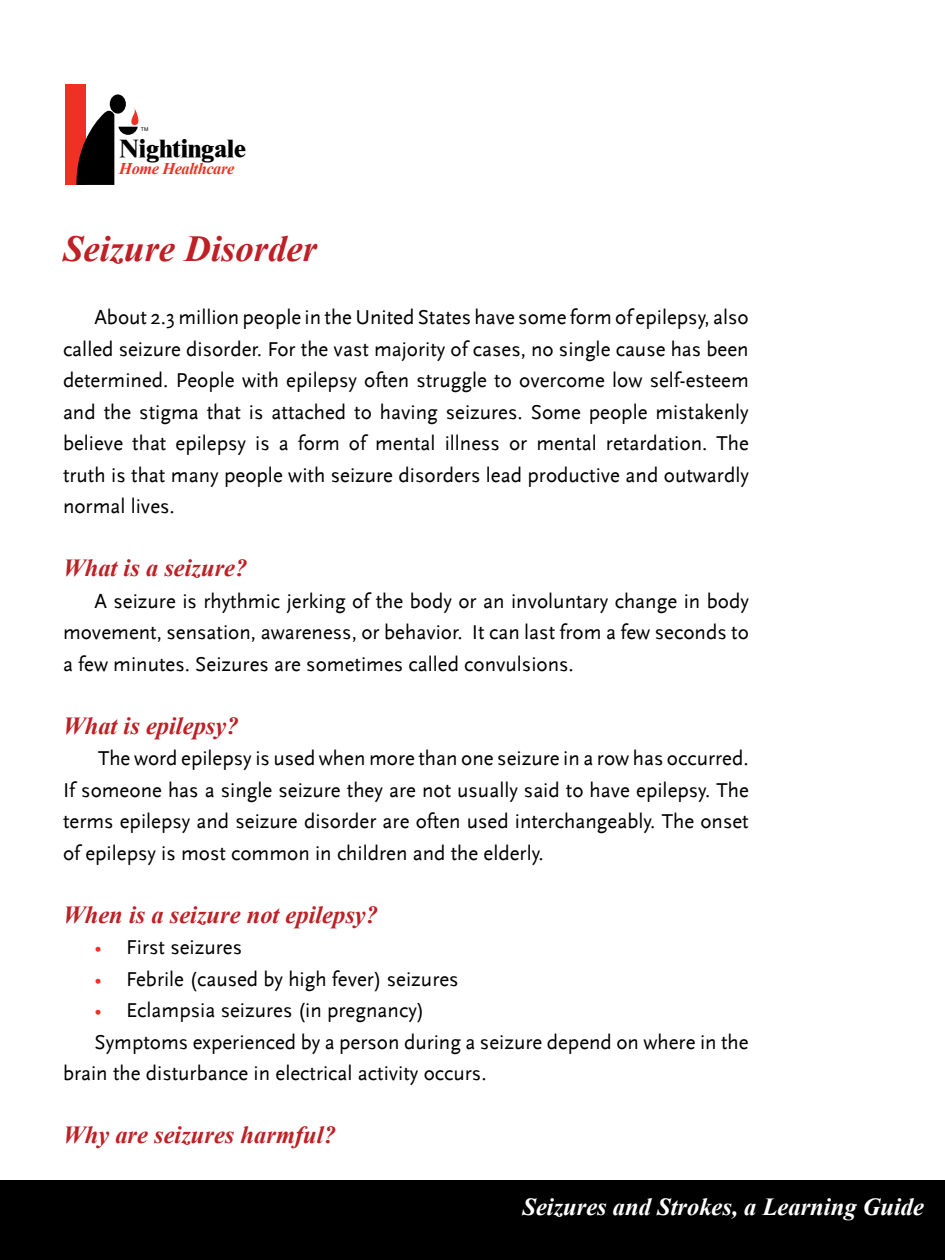
<style>
.page{position:relative;width:945px;height:1260px;background:#fff}
.page>*{position:absolute;margin:0;border:0;box-sizing:border-box;transform-origin:0 0}
.t1{font:italic 700 36.75px "Times New Roman";color:#be2025}
.t2{font:800 25.2px "Times New Roman";letter-spacing:-.01em;color:#000}
.t3{font:italic 700 24.5px "Times New Roman";color:#be2025}
.t4{font:italic 700 24.5px "Times New Roman";color:#fff}
.t5{font:21px/31.5px "Scala Sans";color:#000;text-align:justify}
.t6{font:italic 700 16.45px "Times New Roman";letter-spacing:-.025em;color:#ee3124}
.t7{font:5.25px "Arial";color:#000}
.s1{color:#ee3025}
</style>
<div class="page">
<div style="left:0;top:1181px;width:945px;height:79px;background:#000"></div>
<div style="left:66px;top:85px;width:20px;height:100px;background:#ee3124"></div>
<div style="left:110px;top:94px;width:16px;height:20px;background:#000;border-radius:50%"></div>
<svg style="left:76px;top:106px;width:63px;height:79px"></svg>
<p class="t7" style="left:141px;top:126px;width:9px">TM</p>
<p class="t6" style="left:119px;top:157px;width:117px">Home Healthcare</p>
<p class="t2" style="left:119px;top:133px;width:128px">Nightingale</p>
<h1 class="t1" style="left:63px;top:223px;width:256px">Seizure Disorder</h1>
<p class="t5" style="left:63px;top:302px;width:687px;text-indent:32px">About 2.3 million people in the United States have some form of epilepsy, also called seizure disorder. For the vast majority of cases, no single cause has been determined. People with epilepsy often struggle to overcome low self-esteem and the stigma that is attached to having seizures. Some people mistakenly believe that epilepsy is a form of mental illness or mental retardation. The truth is that many people with seizure disorders lead productive and outwardly normal lives.</p>
<p class="t3" style="left:63px;top:551px;width:186px">What is a seizure?</p>
<p class="t5" style="left:63px;top:585px;width:687px;text-indent:32px">A seizure is rhythmic jerking of the body or an involuntary change in body movement, sensation, awareness, or behavior. It can last from a few seconds to a few minutes. Seizures are sometimes called convulsions.</p>
<p class="t3" style="left:63px;top:708px;width:177px">What is epilepsy?</p>
<p class="t5" style="left:63px;top:743px;width:687px;text-indent:35px">The word epilepsy is used when more than one seizure in a row has occurred.<br>If someone has a single seizure they are not usually said to have epilepsy. The terms epilepsy and seizure disorder are often used interchangeably. The onset of epilepsy is most common in children and the elderly.</p>
<p class="t3" style="left:63px;top:897px;width:317px">When is a seizure not epilepsy?</p>
<p class="t5" style="left:94px;top:932px;width:149px"><span class="s1">•</span> First seizures</p>
<p class="t5" style="left:94px;top:963px;width:366px"><span class="s1">•</span> Febrile (caused by high fever) seizures</p>
<p class="t5" style="left:94px;top:995px;width:331px"><span class="s1">•</span> Eclampsia seizures (in pregnancy)</p>
<p class="t5" style="left:94px;top:1026px;width:656px">Symptoms experienced by a person during a seizure depend on where in the</p>
<p class="t5" style="left:63px;top:1058px;width:425px">brain the disturbance in electrical activity occurs.</p>
<p class="t3" style="left:63px;top:1118px;width:274px">Why are seizures harmful?</p>
<p class="t4" style="left:522px;top:1190px;width:403px">Seizures and Strokes, a Learning Guide</p>
</div>
